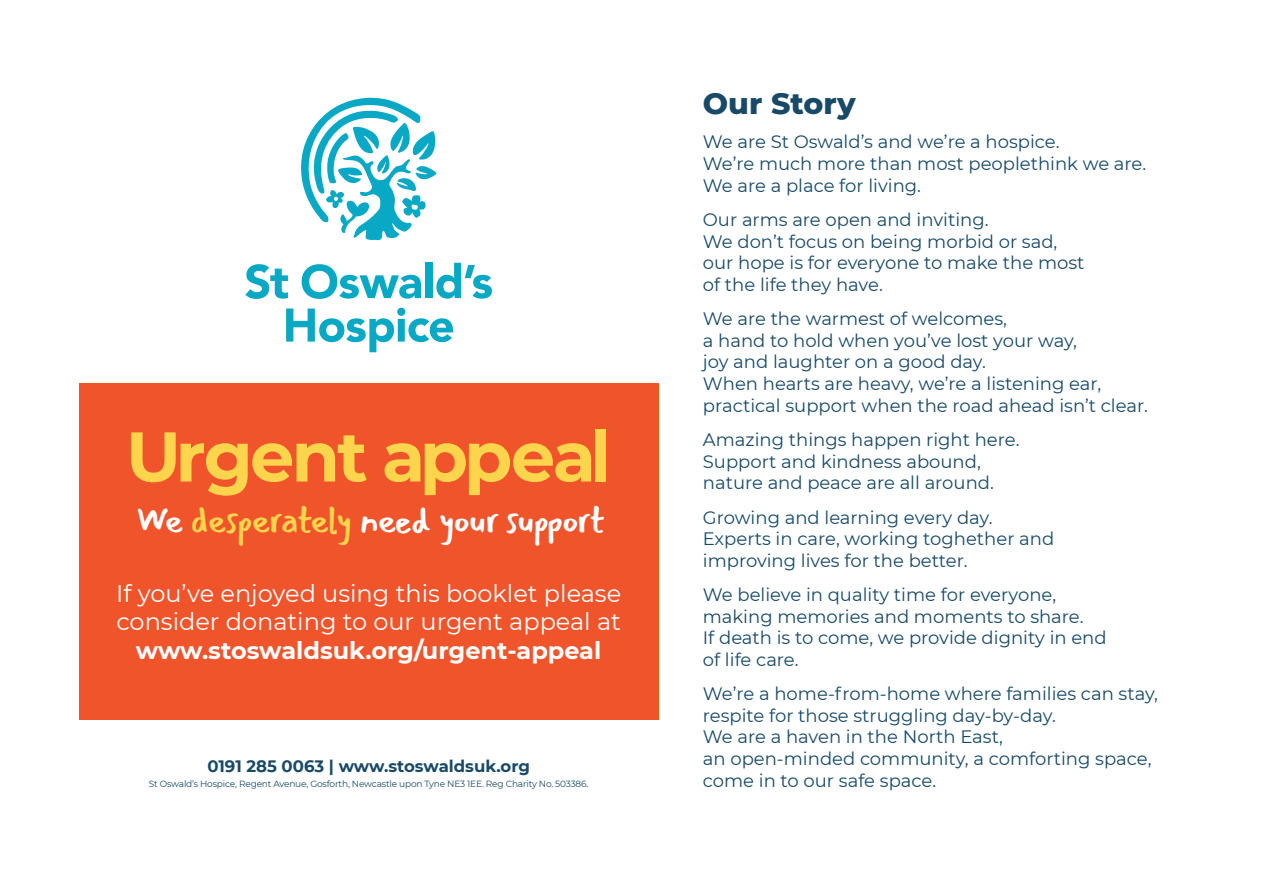
<style>
.page{position:relative;width:1263px;height:893px;background:#fff}
.page>*{position:absolute;margin:0;border:0;box-sizing:border-box;transform-origin:0 0}
.t1{font:700 70.2px "Montserrat";letter-spacing:-.04em;color:#fcd54d}
.t2{font:37.05px "Mansalva";letter-spacing:-.02em;color:#fff}
.t3{font:800 30px "Montserrat";color:#184a67}
.t4{font:24px/28.8px "Montserrat";color:#fff}
.t5{font:700 24px "Montserrat";color:#fff}
.t6{font:18px/21.6px "Montserrat";color:#184a67}
.t7{font:700 16.5px "Montserrat";color:#184a67}
.t8{font:9px "Montserrat";letter-spacing:-.02em;color:#184a67}
.s1{color:#fcd54d}
</style>
<div class="page">
<svg style="left:245px;top:264px;width:43px;height:35px"></svg>
<svg style="left:302px;top:264px;width:119px;height:35px"></svg>
<div style="left:426px;top:263px;width:7px;height:35px;background:#09a8c4"></div>
<svg style="left:436px;top:263px;width:56px;height:36px"></svg>
<svg style="left:286px;top:308px;width:167px;height:44px"></svg>
<svg style="left:301px;top:98px;width:135px;height:142px"></svg>
<div style="left:79px;top:383px;width:580px;height:336px;background:#f0542b"></div>
<h1 class="t1" style="left:126px;top:406px;width:487px">Urgent appeal</h1>
<h2 class="t2" style="left:136px;top:492px;width:470px">We <span class="s1">desperately</span> need your support</h2>
<h3 class="t4" style="left:116px;top:578px;width:507px">If you’ve enjoyed using this booklet please consider donating to our urgent appeal at</h3>
<h3 class="t5" style="left:136px;top:633px;width:467px">www.stoswaldsuk.org/urgent-appeal</h3>
<p class="t7" style="left:207px;top:754px;width:324px">0191 285 0063 | www.stoswaldsuk.org</p>
<p class="t8" style="left:149px;top:777px;width:441px">St Oswald’s Hospice, Regent Avenue, Gosforth, Newcastle upon Tyne NE3 1EE. Reg Charity No. 503386.</p>
<h3 class="t3" style="left:703px;top:81px;width:154px">Our Story</h3>
<p class="t6" style="left:703px;top:131px;width:445px">We are St Oswald’s and we’re a hospice.<br>We’re much more than most peoplethink we are.<br>We are a place for living.</p>
<p class="t6" style="left:703px;top:208px;width:383px">Our arms are open and inviting.<br>We don’t focus on being morbid or sad, our hope is for everyone to make the most of the life they have.</p>
<p class="t6" style="left:703px;top:307px;width:446px">We are the warmest of welcomes,<br>a hand to hold when you’ve lost your way,<br>joy and laughter on a good day.<br>When hearts are heavy, we’re a listening ear, practical support when the road ahead isn’t clear.</p>
<p class="t6" style="left:703px;top:428px;width:318px">Amazing things happen right here.<br>Support and kindness abound, nature and peace are all around.</p>
<p class="t6" style="left:703px;top:506px;width:353px">Growing and learning every day.<br>Experts in care, working toghether and improving lives for the better.</p>
<p class="t6" style="left:703px;top:583px;width:405px">We believe in quality time for everyone, making memories and moments to share.<br>If death is to come, we provide dignity in end of life care.</p>
<p class="t6" style="left:703px;top:682px;width:457px">We’re a home-from-home where families can stay, respite for those struggling day-by-day.<br>We are a haven in the North East,<br>an open-minded community, a comforting space, come in to our safe space.</p>
</div>
